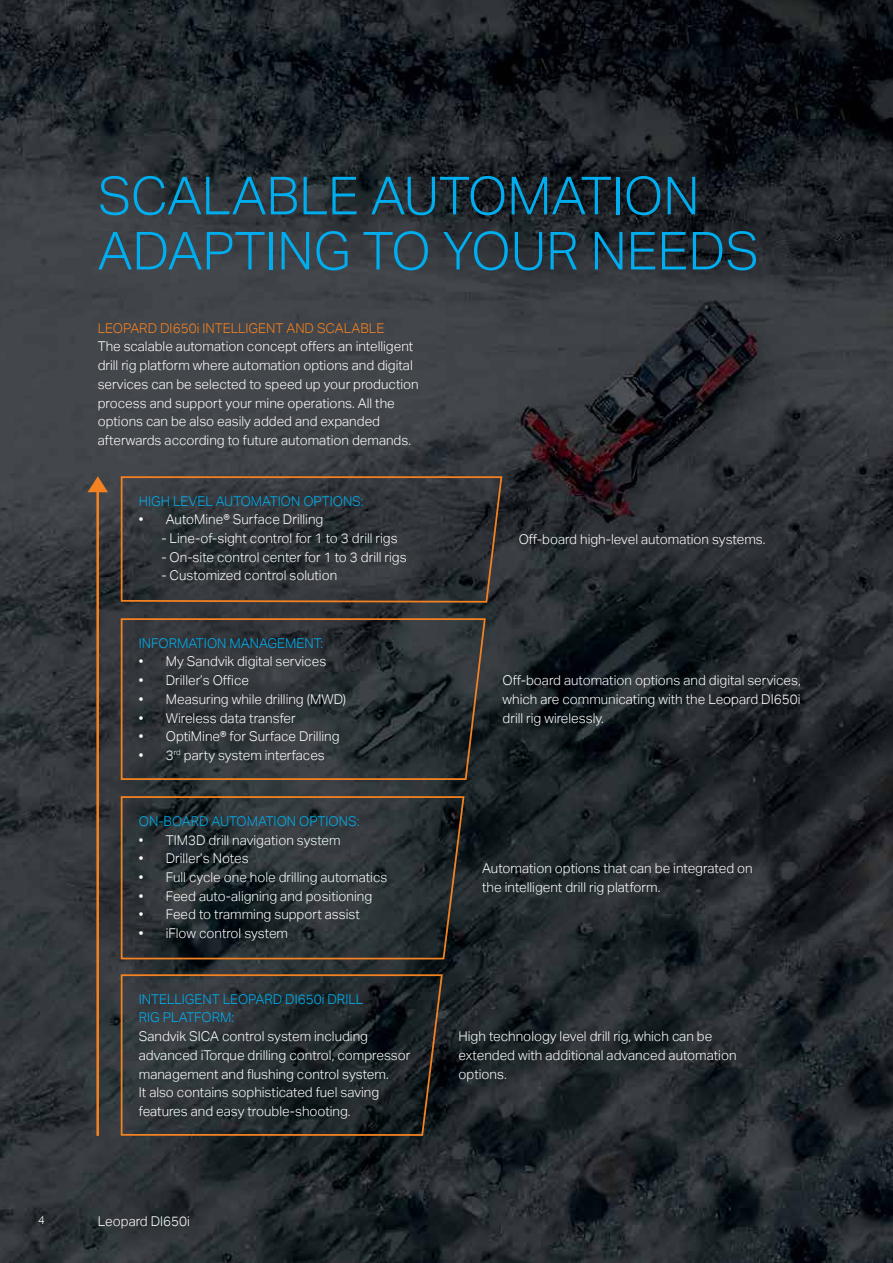
<style>
.page{position:relative;width:893px;height:1263px;background:#fff}
.page>*{position:absolute;margin:0;border:0;box-sizing:border-box;transform-origin:0 0}
.t1{font:300 52.5px/55.2px "Aktiv Grotesk";color:#00aeef}
.t2{font:300 13.5px/18.8px "Aktiv Grotesk";color:#fff}
.t3{font:300 13.5px/18.8px "Aktiv Grotesk";color:#00aeef}
.t4{font:300 13.5px "Aktiv Grotesk";color:#f58220}
.t5{font:300 11.25px "Aktiv Grotesk";color:#fff}
</style>
<div class="page">
<img style="left:0;top:0;width:893px;height:1263px">
<svg style="left:120px;top:973px;width:324px;height:164px;background:#2b2e2e"></svg>
<svg style="left:120px;top:795px;width:345px;height:165px;background:#2d3131"></svg>
<svg style="left:120px;top:617px;width:367px;height:164px;background:#333536"></svg>
<svg style="left:120px;top:475px;width:383px;height:128px;background:#373637"></svg>
<hr style="left:96px;top:489px;width:3px;height:647px;background:#f58220">
<svg style="left:88px;top:476px;width:20px;height:16px"></svg>
<p class="t5" style="left:38px;top:1214px;width:8px">4</p>
<h1 class="t1" style="left:98px;top:169px;width:663px">SCALABLE AUTOMATION<br>ADAPTING TO YOUR NEEDS</h1>
<p class="t4" style="left:98px;top:320px;width:288px">LEOPARD DI650i INTELLIGENT AND SCALABLE</p>
<p class="t2" style="left:98px;top:337px;width:322px">The scalable automation concept offers an intelligent drill rig platform where automation options and digital services can be selected to speed up your production process and support your mine operations. All the options can be also easily added and expanded afterwards according to future automation demands.</p>
<p class="t3" style="left:139px;top:491px;width:226px">HIGH LEVEL AUTOMATION OPTIONS:</p>
<p class="t2" style="left:139px;top:510px;width:186px">• AutoMine® Surface Drilling</p>
<p class="t2" style="left:161px;top:529px;width:238px">- Line-of-sight control for 1 to 3 drill rigs</p>
<p class="t2" style="left:161px;top:548px;width:247px">- On-site control center for 1 to 3 drill rigs</p>
<p class="t2" style="left:161px;top:566px;width:177px">- Customized control solution</p>
<p class="t3" style="left:139px;top:634px;width:186px">INFORMATION MANAGEMENT:</p>
<p class="t2" style="left:139px;top:652px;width:189px">• My Sandvik digital services</p>
<p class="t2" style="left:139px;top:671px;width:112px">• Driller’s Office</p>
<p class="t2" style="left:139px;top:690px;width:209px">• Measuring while drilling (MWD)</p>
<p class="t2" style="left:139px;top:708px;width:158px">• Wireless data transfer</p>
<p class="t2" style="left:139px;top:727px;width:202px">• OptiMine® for Surface Drilling</p>
<p class="t2" style="left:139px;top:746px;width:188px">• 3<sup>rd</sup> party system interfaces</p>
<p class="t3" style="left:139px;top:812px;width:222px">ON-BOARD AUTOMATION OPTIONS:</p>
<p class="t2" style="left:139px;top:830px;width:203px">• TIM3D drill navigation system</p>
<p class="t2" style="left:139px;top:849px;width:111px">• Driller’s Notes</p>
<p class="t2" style="left:139px;top:868px;width:250px">• Full cycle one hole drilling automatics</p>
<p class="t2" style="left:139px;top:887px;width:235px">• Feed auto-aligning and positioning</p>
<p class="t2" style="left:139px;top:905px;width:223px">• Feed to tramming support assist</p>
<p class="t2" style="left:139px;top:924px;width:151px">• iFlow control system</p>
<p class="t3" style="left:139px;top:990px;width:226px">INTELLIGENT LEOPARD DI650i DRILL<br>RIG PLATFORM:</p>
<p class="t2" style="left:139px;top:1027px;width:273px">Sandvik SICA control system including advanced iTorque drilling control, compressor management and flushing control system.<br>It also contains sophisticated fuel saving features and easy trouble-shooting.</p>
<p class="t2" style="left:98px;top:1212px;width:94px">Leopard DI650i</p>
<p class="t2" style="left:519px;top:530px;width:248px">Off-board high-level automation systems.</p>
<p class="t2" style="left:503px;top:671px;width:300px;text-align:justify">Off-board automation options and digital services, which are communicating with the Leopard DI650i drill rig wirelessly.</p>
<p class="t2" style="left:482px;top:859px;width:272px">Automation options that can be integrated on the intelligent drill rig platform.</p>
<p class="t2" style="left:459px;top:1027px;width:279px">High technology level drill rig, which can be extended with additional advanced automation options.</p>
</div>
